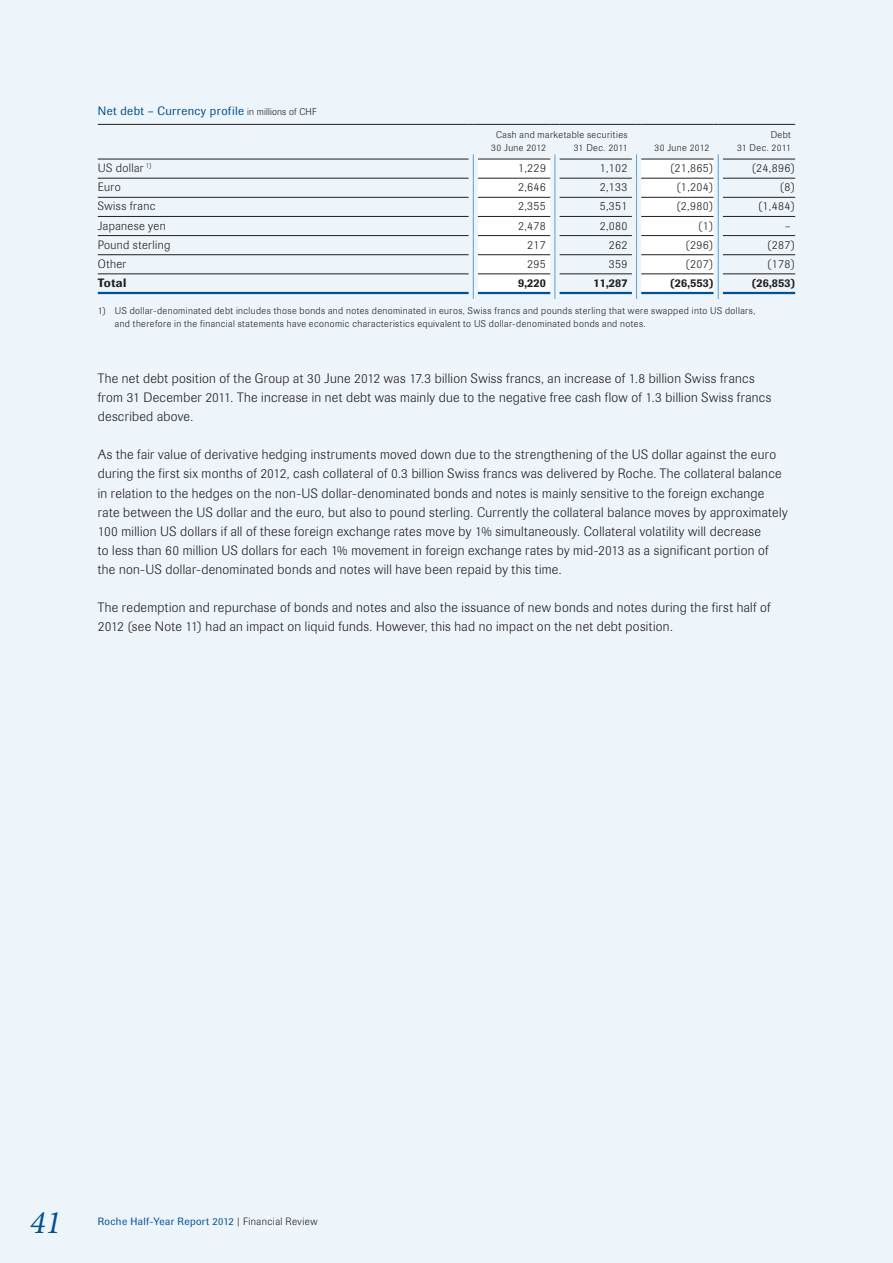
<style>
.page{position:relative;width:893px;height:1263px;background:#edf4fa}
.page>*{position:absolute;margin:0;border:0;box-sizing:border-box;transform-origin:0 0}
.t1{font:italic 33px "Minion Pro";color:#005294}
.t2{font:300 13.5px/19.2px "Imago BQ";letter-spacing:.02em;color:#231f20}
.t3{font:300 12px "Imago BQ";letter-spacing:.03em;color:#231f20}
.t4{font:12px "Imago BQ";letter-spacing:.035em;color:#005294}
.t5{font:500 12px "Imago BQ";letter-spacing:.04em;color:#231f20}
.t6{font:500 11.7px "Imago BQ";letter-spacing:.015em;color:#231f20;scale:.9 1}
.t7{font:10.5px "Imago BQ";letter-spacing:.04em;color:#005294}
.t8{font:300 9.75px/12.8px "Imago BQ";letter-spacing:.045em;color:#231f20}
.t9{font:300 9.75px "Imago BQ";letter-spacing:.015em;color:#231f20}
.s1{font-weight:300;font-size:9.75px;color:#231f20}
.s2{font-weight:300;color:#231f20}
</style>
<div class="page">
<hr style="left:98px;top:274px;width:371px;height:1px;background:#231f20">
<hr style="left:723px;top:274px;width:72px;height:1px;background:#231f20">
<hr style="left:98px;top:159px;width:371px;height:1px;background:#231f20">
<hr style="left:98px;top:178px;width:371px;height:1px;background:#231f20">
<hr style="left:98px;top:197px;width:371px;height:1px;background:#231f20">
<hr style="left:98px;top:216px;width:371px;height:1px;background:#231f20">
<hr style="left:98px;top:235px;width:371px;height:1px;background:#231f20">
<hr style="left:98px;top:254px;width:371px;height:1px;background:#231f20">
<hr style="left:723px;top:159px;width:72px;height:1px;background:#231f20">
<hr style="left:723px;top:178px;width:72px;height:1px;background:#231f20">
<hr style="left:723px;top:197px;width:72px;height:1px;background:#231f20">
<hr style="left:723px;top:216px;width:72px;height:1px;background:#231f20">
<hr style="left:723px;top:235px;width:72px;height:1px;background:#231f20">
<hr style="left:723px;top:254px;width:72px;height:1px;background:#231f20">
<svg style="left:473px;top:154px;width:246px;height:145px"></svg>
<hr style="left:98px;top:292px;width:371px;height:2px;background:#005294">
<hr style="left:478px;top:292px;width:72px;height:2px;background:#005294">
<hr style="left:560px;top:292px;width:72px;height:2px;background:#005294">
<hr style="left:641px;top:292px;width:72px;height:2px;background:#005294">
<hr style="left:723px;top:292px;width:72px;height:2px;background:#005294">
<hr style="left:98px;top:124px;width:371px;height:1px;background:#231f20">
<hr style="left:478px;top:124px;width:72px;height:1px;background:#231f20">
<hr style="left:560px;top:124px;width:72px;height:1px;background:#231f20">
<hr style="left:641px;top:124px;width:72px;height:1px;background:#231f20">
<hr style="left:723px;top:124px;width:72px;height:1px;background:#231f20">
<p class="t4" style="left:98px;top:104px;width:220px">Net debt – Currency profile <span class="s1">in millions of CHF</span></p>
<p class="t8" style="left:496px;top:128px;width:133px">Cash and marketable securities</p>
<p class="t8" style="left:771px;top:128px;width:22px">Debt</p>
<p class="t8" style="left:491px;top:141px;width:56px">30 June 2012</p>
<p class="t9" style="left:574px;top:142px;width:55px">31 Dec. 2011</p>
<p class="t8" style="left:654px;top:141px;width:56px">30 June 2012</p>
<p class="t9" style="left:737px;top:142px;width:55px">31 Dec. 2011</p>
<p class="t3" style="left:98px;top:161px;width:55px">US dollar <sup>1)</sup></p>
<p class="t3" style="left:518px;top:161px;width:29px">1,229</p>
<p class="t3" style="left:600px;top:161px;width:29px">1,102</p>
<p class="t3" style="left:670px;top:161px;width:45px">(21,865)</p>
<p class="t3" style="left:752px;top:161px;width:45px">(24,896)</p>
<p class="t3" style="left:98px;top:180px;width:24px">Euro</p>
<p class="t3" style="left:518px;top:180px;width:29px">2,646</p>
<p class="t3" style="left:600px;top:180px;width:29px">2,133</p>
<p class="t3" style="left:676px;top:180px;width:39px">(1,204)</p>
<p class="t3" style="left:780px;top:180px;width:17px">(8)</p>
<p class="t3" style="left:98px;top:200px;width:59px">Swiss franc</p>
<p class="t3" style="left:518px;top:200px;width:29px">2,355</p>
<p class="t3" style="left:600px;top:200px;width:29px">5,351</p>
<p class="t3" style="left:676px;top:200px;width:39px">(2,980)</p>
<p class="t3" style="left:758px;top:200px;width:39px">(1,484)</p>
<p class="t3" style="left:98px;top:219px;width:70px">Japanese yen</p>
<p class="t3" style="left:518px;top:219px;width:29px">2,478</p>
<p class="t3" style="left:600px;top:219px;width:29px">2,080</p>
<p class="t3" style="left:698px;top:219px;width:17px">(1)</p>
<p class="t3" style="left:785px;top:219px;width:7px">–</p>
<p class="t3" style="left:98px;top:238px;width:74px">Pound sterling</p>
<p class="t3" style="left:527px;top:238px;width:20px">217</p>
<p class="t3" style="left:609px;top:238px;width:20px">262</p>
<p class="t3" style="left:685px;top:238px;width:29px">(296)</p>
<p class="t3" style="left:767px;top:238px;width:29px">(287)</p>
<p class="t3" style="left:98px;top:257px;width:30px">Other</p>
<p class="t3" style="left:527px;top:257px;width:20px">295</p>
<p class="t3" style="left:609px;top:257px;width:20px">359</p>
<p class="t3" style="left:685px;top:257px;width:29px">(207)</p>
<p class="t3" style="left:767px;top:257px;width:29px">(178)</p>
<p class="t5" style="left:98px;top:276px;width:30px">Total</p>
<p class="t6" style="left:518px;top:276px;width:33px">9,220</p>
<p class="t6" style="left:593px;top:276px;width:40px">11,287</p>
<p class="t6" style="left:670px;top:276px;width:50px">(26,553)</p>
<p class="t6" style="left:752px;top:276px;width:50px">(26,853)</p>
<p class="t8" style="left:115px;top:305px;width:642px;text-indent:-17px">1) US dollar-denominated debt includes those bonds and notes denominated in euros, Swiss francs and pounds sterling that were swapped into US dollars, and therefore in the financial statements have economic characteristics equivalent to US dollar-denominated bonds and notes.</p>
<p class="t2" style="left:98px;top:369px;width:675px">The net debt position of the Group at 30 June 2012 was 17.3 billion Swiss francs, an increase of 1.8 billion Swiss francs from 31 December 2011. The increase in net debt was mainly due to the negative free cash flow of 1.3 billion Swiss francs described above.</p>
<p class="t2" style="left:98px;top:445px;width:691px">As the fair value of derivative hedging instruments moved down due to the strengthening of the US dollar against the euro during the first six months of 2012, cash collateral of 0.3 billion Swiss francs was delivered by Roche. The collateral balance in relation to the hedges on the non-US dollar-denominated bonds and notes is mainly sensitive to the foreign exchange rate between the US dollar and the euro, but also to pound sterling. Currently the collateral balance moves by approximately 100 million US dollars if all of these foreign exchange rates move by 1% simultaneously. Collateral volatility will decrease<br>to less than 60 million US dollars for each 1% movement in foreign exchange rates by mid-2013 as a significant portion of the non-US dollar-denominated bonds and notes will have been repaid by this time.</p>
<p class="t2" style="left:98px;top:598px;width:674px">The redemption and repurchase of bonds and notes and also the issuance of new bonds and notes during the first half of<br>2012 (see Note 11) had an impact on liquid funds. However, this had no impact on the net debt position.</p>
<h1 class="t1" style="left:30px;top:1200px;width:33px">41</h1>
<p class="t7" style="left:98px;top:1215px;width:221px">Roche Half-Year Report 2012 <span class="s2">| Financial Review</span></p>
</div>
